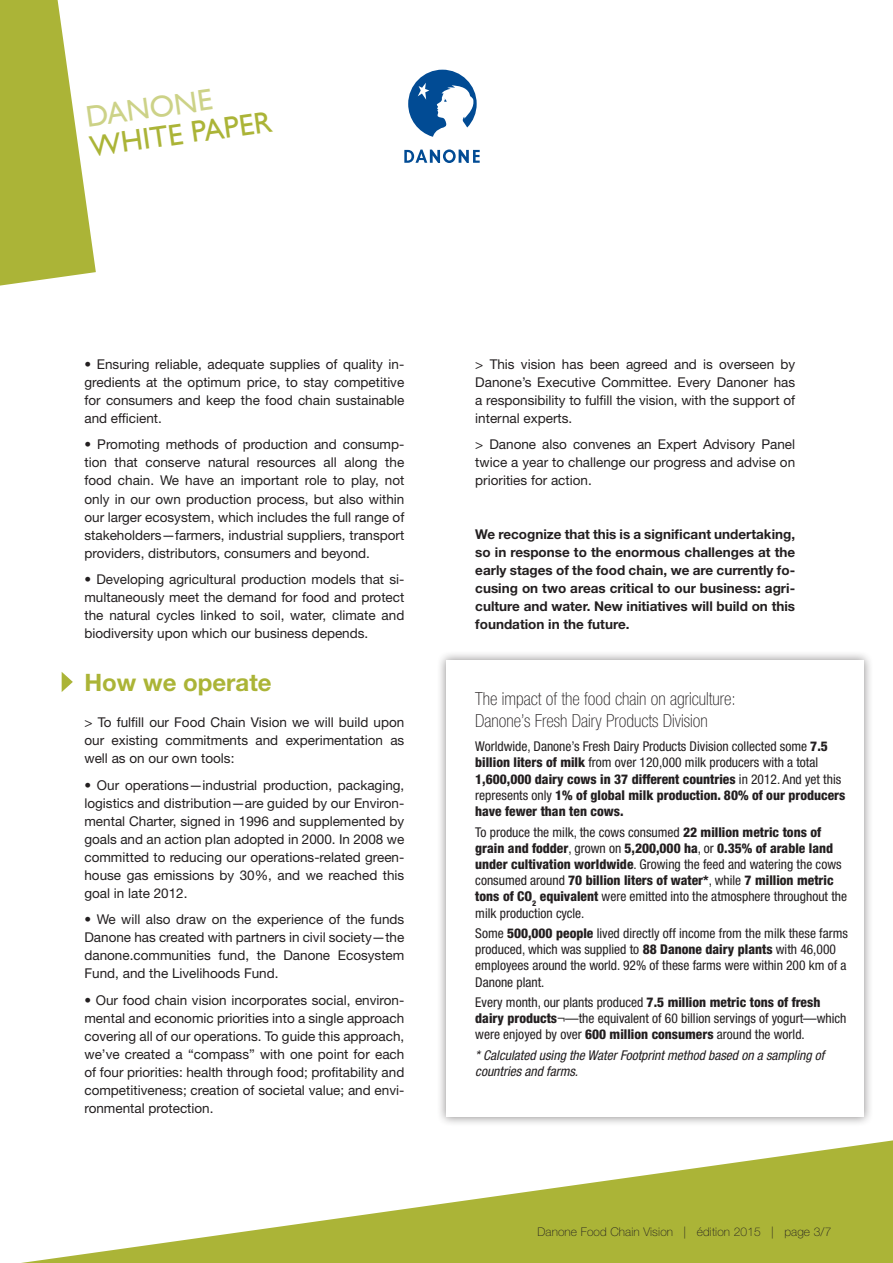
<style>
.page{position:relative;width:893px;height:1263px;background:#fff}
.page>*{position:absolute;margin:0;border:0;box-sizing:border-box;transform-origin:0 0}
.t1{font:30px/29.8px "Gill Sans";color:#abb437}
.t2{font:700 24px "Helvetica Neue LT Std";color:#abb437}
.t3{font:100 condensed 18px/21.6px "Helvetica Neue LT Std";color:#231f20}
.t4{font:13.5px/18px "Helvetica Neue LT Std";color:#231f20;text-align:justify}
.t5{font:condensed 13.5px/16.2px "Helvetica Neue LT Std";color:#231f20}
.t6{font:700 13.5px/18px "Helvetica Neue LT Std";color:#231f20;text-align:justify}
.t7{font:italic condensed 13.5px/16.2px "Helvetica Neue LT Std";color:#231f20}
.t8{font:100 12px "Helvetica Neue LT Std";letter-spacing:.01em;color:#231f20}
.s1{font-weight:800}
</style>
<div class="page">
<svg style="left:404px;top:149px;width:76px;height:14px"></svg>
<svg style="left:408px;top:70px;width:69px;height:67px"></svg>
<svg style="left:21px;top:1140px;width:872px;height:123px"></svg>
<svg style="left:0;top:0;width:96px;height:286px"></svg>
<div style="left:437px;top:651px;width:436px;height:476px;background:#231f20;opacity:.5"></div>
<div style="left:446px;top:660px;width:418px;height:457px;background:#fff"></div>
<svg style="left:62px;top:672px;width:11px;height:20px"></svg>
<h1 class="t1" style="left:84px;top:102px;width:185px;rotate:-8deg">DANONE<br>WHITE PAPER</h1>
<p class="t4" style="left:84px;top:355px;width:321px">• Ensuring reliable, adequate supplies of quality in&shy;gredients at the optimum price, to stay competitive for consumers and keep the food chain sustainable and efficient.</p>
<p class="t4" style="left:84px;top:435px;width:321px">• Promoting methods of production and consump&shy;tion that conserve natural resources all along the food chain. We have an important role to play, not only in our own production process, but also within our larger ecosystem, which includes the full range of stakeholders—farmers, industrial suppliers, transport providers, distributors, consumers and beyond.</p>
<p class="t4" style="left:84px;top:570px;width:321px">• Developing agricultural production models that si&shy;multaneously meet the demand for food and protect the natural cycles linked to soil, water, climate and biodiversity upon which our business depends.</p>
<p class="t2" style="left:84px;top:668px;width:189px">How we operate</p>
<p class="t4" style="left:84px;top:713px;width:321px">&gt; To fulfill our Food Chain Vision we will build upon our existing commitments and experimentation as well as on our own tools:</p>
<p class="t4" style="left:84px;top:775px;width:321px">• Our operations—industrial production, packaging, logistics and distribution—are guided by our Environ&shy;mental Charter, signed in 1996 and supplemented by goals and an action plan adopted in 2000. In 2008 we committed to reducing our operations-related green&shy;house gas emissions by 30%, and we reached this goal in late 2012.</p>
<p class="t4" style="left:84px;top:910px;width:321px">• We will also draw on the experience of the funds Danone has created with partners in civil society—the danone.communities fund, the Danone Ecosystem Fund, and the Livelihoods Fund.</p>
<p class="t4" style="left:84px;top:990px;width:321px">• Our food chain vision incorporates social, environ&shy;mental and economic priorities into a single approach covering all of our operations. To guide this approach, we’ve created a “compass” with one point for each of four priorities: health through food; profitability and competitiveness; creation of societal value; and envi&shy;ronmental protection.</p>
<p class="t4" style="left:475px;top:355px;width:321px">&gt; This vision has been agreed and is overseen by Danone’s Executive Committee. Every Danoner has a responsibility to fulfill the vision, with the support of internal experts.</p>
<p class="t4" style="left:475px;top:435px;width:321px">&gt; Danone also convenes an Expert Advisory Panel twice a year to challenge our progress and advise on priorities for action.</p>
<p class="t6" style="left:475px;top:524px;width:321px">We recognize that this is a significant undertaking, so in response to the enormous challenges at the early stages of the food chain, we are currently fo&shy;cusing on two areas critical to our business: agri&shy;culture and water. New initiatives will build on this foundation in the future.</p>
<p class="t3" style="left:475px;top:688px;width:262px">The impact of the food chain on agriculture:<br>Danone’s Fresh Dairy Products Division</p>
<p class="t5" style="left:475px;top:738px;width:372px">Worldwide, Danone’s Fresh Dairy Products Division collected some <span class="s1">7.5 billion liters of milk</span> from over 120,000 milk producers with a total <span class="s1">1,600,000 dairy cows in 37 different countries</span> in 2012. And yet this represents only <span class="s1">1% of global milk production. 80% of our producers have fewer than ten cows.</span></p>
<p class="t5" style="left:475px;top:823px;width:373px">To produce the milk, the cows consumed <span class="s1">22 million metric tons of grain and fodder</span>, grown on <span class="s1">5,200,000 ha</span>, or <span class="s1">0.35% of arable land under cultivation worldwide</span>. Growing the feed and watering the cows consumed around <span class="s1">70 billion liters of water*</span>, while <span class="s1">7 million metric tons of CO</span><sub>2</sub> <span class="s1">equivalent</span> were emitted into the atmosphere throughout the milk production cycle.</p>
<p class="t5" style="left:475px;top:925px;width:374px">Some <span class="s1">500,000 people</span> lived directly off income from the milk these farms produced, which was supplied to <span class="s1">88 Danone dairy plants</span> with 46,000 employees around the world. 92% of these farms were within 200 km of a Danone plant.</p>
<p class="t5" style="left:475px;top:994px;width:373px">Every month, our plants produced <span class="s1">7.5 million metric tons of fresh dairy products</span>¬—the equivalent of 60 billion servings of yogurt—which were enjoyed by over <span class="s1">600 million consumers</span> around the world.</p>
<p class="t7" style="left:475px;top:1047px;width:351px">* Calculated using the Water Footprint method based on a sampling of countries and farms.</p>
<p class="t8" style="left:537px;top:1225px;width:295px">Danone Food Chain Vision | édition 2015 | page 3/7</p>
</div>
